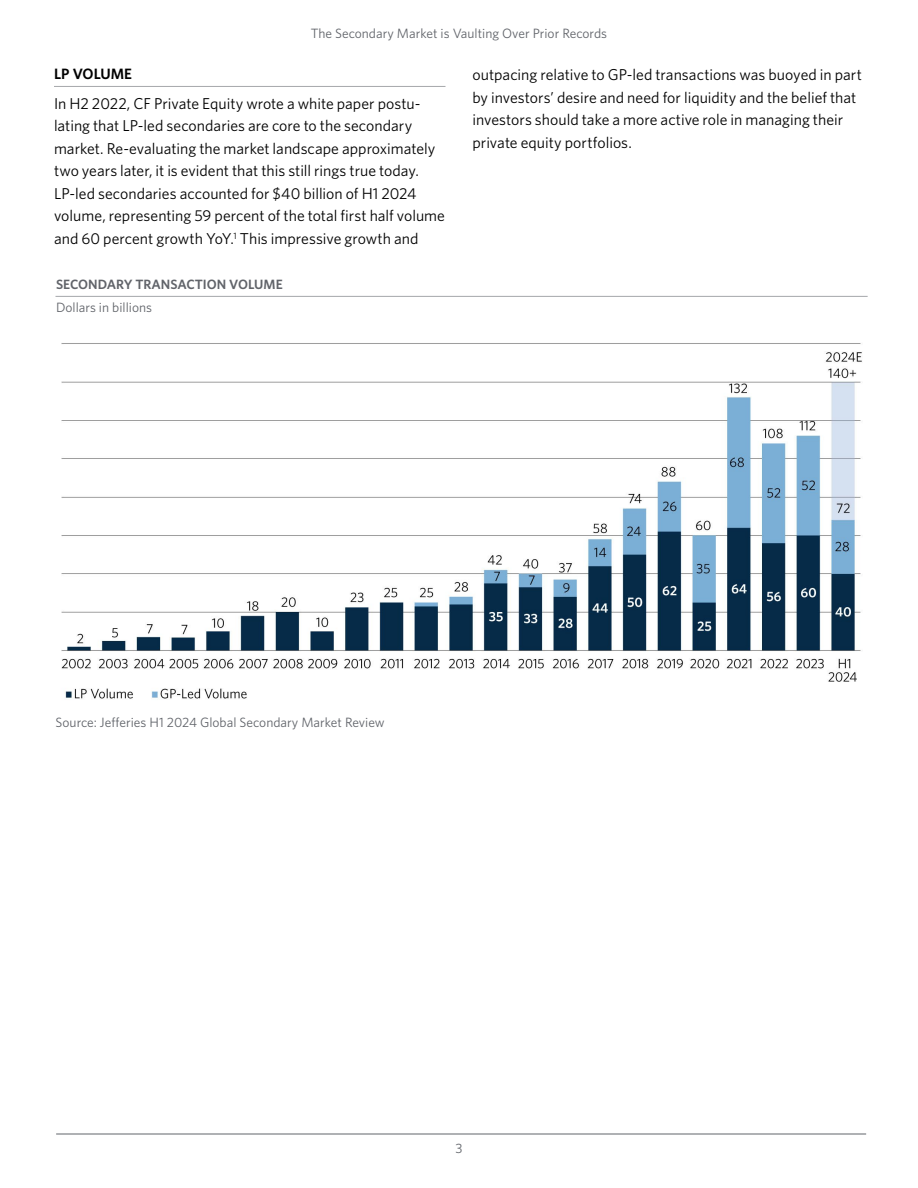
<style>
.page{position:relative;width:918px;height:1188px;background:#fff}
.page>*{position:absolute;margin:0;border:0;box-sizing:border-box;transform-origin:0 0}
.t1{font:15.75px/22.5px "Whitney";color:#000}
.t2{font:600 15px "Whitney";color:#000}
.t3{font:13.5px "Whitney";color:#61646a}
.t4{font:600 13.5px "Whitney";color:#61646a}
</style>
<div class="page">
<hr style="left:56px;top:1134px;width:810px;height:1px;background:#61646a">
<hr style="left:54px;top:86px;width:392px;height:1px;background:#a5a7aa">
<hr style="left:56px;top:296px;width:812px;height:1px;background:#a5a7aa">
<img style="left:61px;top:343px;width:801px;height:356px">
<p class="t3" style="left:311px;top:24px;width:298px">The Secondary Market is Vaulting Over Prior Records</p>
<p class="t2" style="left:54px;top:64px;width:80px">LP VOLUME</p>
<p class="t1" style="left:54px;top:92px;width:393px">In H2 2022, CF Private Equity wrote a white paper postu&shy;lating that LP-led secondaries are core to the secondary market. Re-evaluating the market landscape approximately two years later, it is evident that this still rings true today.<br>LP-led secondaries accounted for $40 billion of H1 2024 volume, representing 59 percent of the total first half volume and 60 percent growth YoY.<sup>1</sup> This impressive growth and</p>
<p class="t4" style="left:56px;top:276px;width:228px">SECONDARY TRANSACTION VOLUME</p>
<p class="t3" style="left:56px;top:299px;width:97px">Dollars in billions</p>
<p class="t1" style="left:472px;top:63px;width:391px">outpacing relative to GP-led transactions was buoyed in part by investors’ desire and need for liquidity and the belief that investors should take a more active role in managing their private equity portfolios.</p>
<p class="t3" style="left:56px;top:713px;width:331px">Source: Jefferies H1 2024 Global Secondary Market Review</p>
<p class="t3" style="left:455px;top:1139px;width:9px">3</p>
</div>
